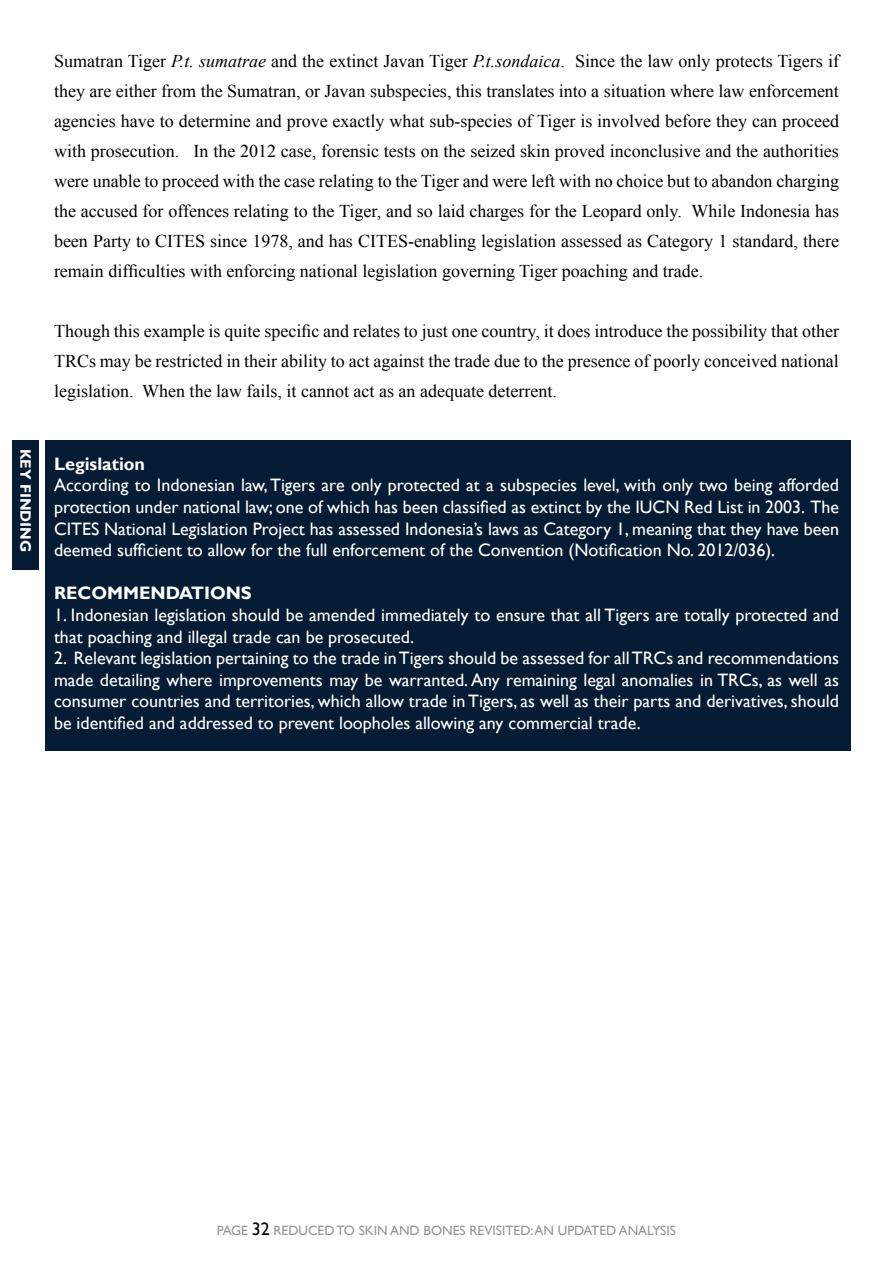
<style>
.page{position:relative;width:893px;height:1263px;background:#fff}
.page>*{position:absolute;margin:0;border:0;box-sizing:border-box;transform-origin:0 0}
.t1{font:18px/30px "Times New Roman";color:#000;text-align:justify}
.t2{font:18px/21.6px "Gill Sans";color:#fff;text-align:justify}
.t3{font:700 18px "Gill Sans";color:#fff}
.t4{font:700 15px "Gill Sans";color:#fff}
.t5{font:13.5px "Gill Sans";color:#939598}
.s1{font-style:italic}
.s2{font-size:18px;color:#000}
</style>
<div class="page">
<div style="left:45px;top:440px;width:805px;height:310px;background:#051c34"></div>
<div style="left:13px;top:440px;width:26px;height:130px;background:#051c34"></div>
<p class="t4" style="left:35px;top:449px;width:105px;rotate:90deg">KEY FINDING</p>
<p class="t1" style="left:54px;top:45px;width:786px">Sumatran Tiger <span class="s1">P.t. sumatrae</span> and the extinct Javan Tiger <span class="s1">P.t.sondaica</span>. Since the law only protects Tigers if they are either from the Sumatran, or Javan subspecies, this translates into a situation where law enforcement agencies have to determine and prove exactly what sub-species of Tiger is involved before they can proceed with prosecution. In the 2012 case, forensic tests on the seized skin proved inconclusive and the authorities were unable to proceed with the case relating to the Tiger and were left with no choice but to abandon charging the accused for offences relating to the Tiger, and so laid charges for the Leopard only. While Indonesia has been Party to CITES since 1978, and has CITES-enabling legislation assessed as Category 1 standard, there remain difficulties with enforcing national legislation governing Tiger poaching and trade.</p>
<p class="t1" style="left:54px;top:315px;width:786px">Though this example is quite specific and relates to just one country, it does introduce the possibility that other TRCs may be restricted in their ability to act against the trade due to the presence of poorly conceived national legislation. When the law fails, it cannot act as an adequate deterrent.</p>
<p class="t3" style="left:54px;top:453px;width:93px">Legislation</p>
<p class="t2" style="left:54px;top:475px;width:786px">According to Indonesian law, Tigers are only protected at a subspecies level, with only two being afforded protection under national law; one of which has been classified as extinct by the IUCN Red List in 2003. The CITES National Legislation Project has assessed Indonesia’s laws as Category 1, meaning that they have been deemed sufficient to allow for the full enforcement of the Convention (Notification No. 2012/036).</p>
<p class="t3" style="left:54px;top:582px;width:199px">RECOMMENDATIONS</p>
<p class="t2" style="left:54px;top:604px;width:786px">1. Indonesian legislation should be amended immediately to ensure that all Tigers are totally protected and that poaching and illegal trade can be prosecuted.</p>
<p class="t2" style="left:54px;top:648px;width:786px">2. Relevant legislation pertaining to the trade in Tigers should be assessed for all TRCs and recommendations made detailing where improvements may be warranted. Any remaining legal anomalies in TRCs, as well as consumer countries and territories, which allow trade in Tigers, as well as their parts and derivatives, should be identified and addressed to prevent loopholes allowing any commercial trade.</p>
<p class="t5" style="left:217px;top:1222px;width:460px">PAGE <span class="s2">32</span> REDUCED TO SKIN AND BONES REVISITED: AN UPDATED ANALYSIS</p>
</div>
